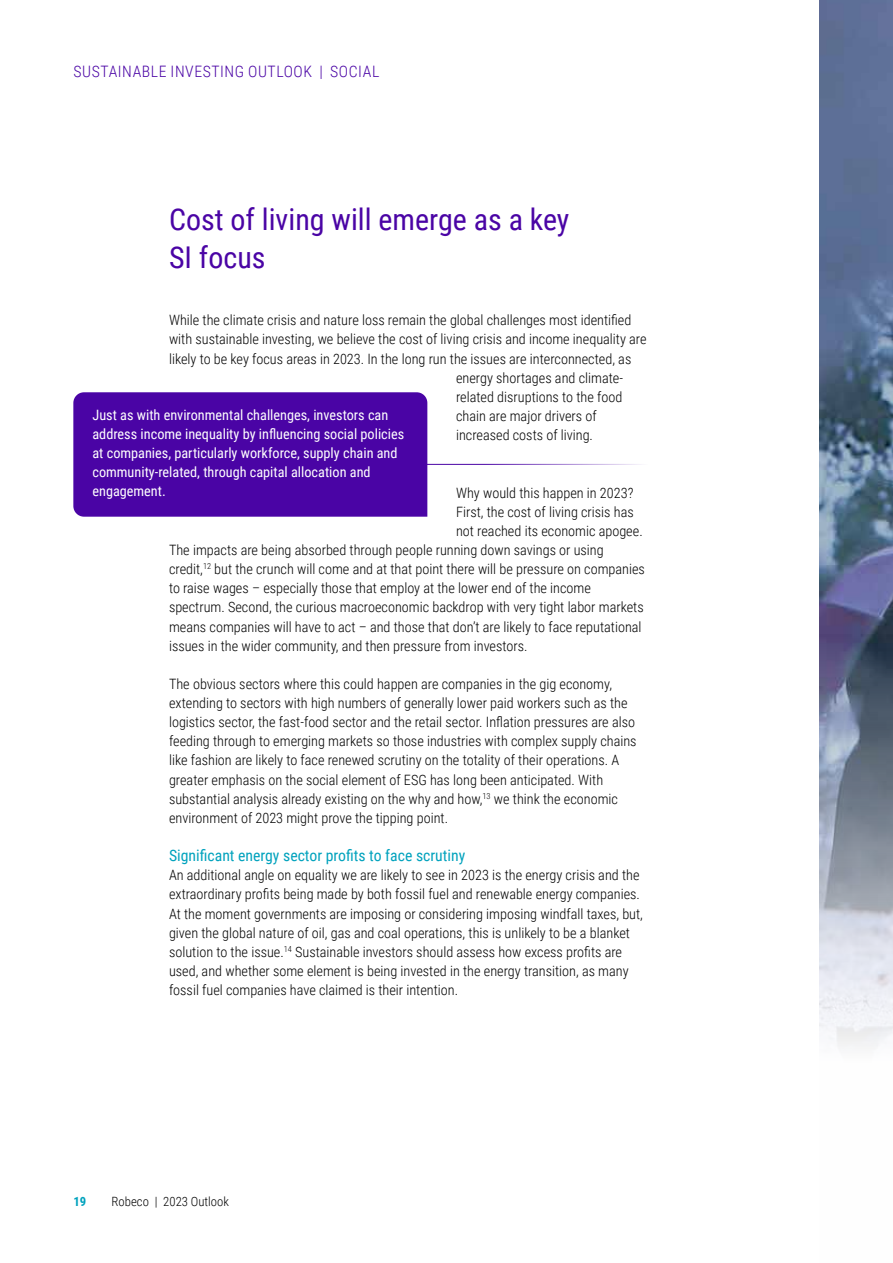
<style>
.page{position:relative;width:893px;height:1263px;background:#fff}
.page>*{position:absolute;margin:0;border:0;box-sizing:border-box;transform-origin:0 0}
.t1{font:30px/38.2px "Roboto Condensed";color:#4a04a5}
.t2{font:15.75px "Roboto Condensed";color:#00a2bd}
.t3{font:300 15.75px "Roboto Condensed";letter-spacing:.035em;color:#4a04a5}
.t4{font:300 14.25px/19.2px "Roboto Condensed";color:#000}
.t5{font:14.25px/19.2px "Roboto Condensed";color:#fff}
.t6{font:300 12.75px "Roboto Condensed";color:#000}
.t7{font:700 12.75px "Roboto Condensed";color:#00a2bd}
</style>
<div class="page">
<div style="left:73px;top:392px;width:354px;height:125px;background:#4a04a5"></div>
<hr style="left:422px;top:464px;width:264px;height:1px;background:#4a04a5">
<img style="left:820px;top:0;width:73px;height:1047px">
<p class="t3" style="left:74px;top:60px;width:307px">SUSTAINABLE INVESTING OUTLOOK | SOCIAL</p>
<h1 class="t1" style="left:169px;top:199px;width:402px">Cost of living will emerge as a key<br>SI focus</h1>
<p class="t4" style="left:169px;top:310px;width:464px">While the climate crisis and nature loss remain the global challenges most identified</p>
<p class="t4" style="left:169px;top:329px;width:479px">with sustainable investing, we believe the cost of living crisis and income inequality are</p>
<p class="t4" style="left:169px;top:348px;width:464px">likely to be key focus areas in 2023. In the long run the issues are interconnected, as</p>
<p class="t4" style="left:456px;top:367px;width:168px">energy shortages and climate-</p>
<p class="t4" style="left:456px;top:387px;width:168px">related disruptions to the food</p>
<p class="t4" style="left:456px;top:406px;width:142px">chain are major drivers of</p>
<p class="t4" style="left:456px;top:425px;width:138px">increased costs of living.</p>
<p class="t5" style="left:92px;top:404px;width:313px">Just as with environmental challenges, investors can address income inequality by influencing social policies at companies, particularly workforce, supply chain and community-related, through capital allocation and engagement.</p>
<p class="t4" style="left:456px;top:482px;width:179px">Why would this happen in 2023?</p>
<p class="t4" style="left:456px;top:501px;width:179px">First, the cost of living crisis has</p>
<p class="t4" style="left:456px;top:521px;width:188px">not reached its economic apogee.</p>
<p class="t4" style="left:169px;top:540px;width:436px">The impacts are being absorbed through people running down savings or using</p>
<p class="t4" style="left:169px;top:559px;width:477px">credit,<sup>12</sup> but the crunch will come and at that point there will be pressure on companies</p>
<p class="t4" style="left:169px;top:578px;width:423px">to raise wages – especially those that employ at the lower end of the income</p>
<p class="t4" style="left:169px;top:597px;width:476px">spectrum. Second, the curious macroeconomic backdrop with very tight labor markets</p>
<p class="t4" style="left:169px;top:616px;width:474px">means companies will have to act – and those that don’t are likely to face reputational</p>
<p class="t4" style="left:169px;top:635px;width:360px">issues in the wider community, and then pressure from investors.</p>
<p class="t4" style="left:169px;top:674px;width:469px">The obvious sectors where this could happen are companies in the gig economy, extending to sectors with high numbers of generally lower paid workers such as the logistics sector, the fast-food sector and the retail sector. Inflation pressures are also feeding through to emerging markets so those industries with complex supply chains like fashion are likely to face renewed scrutiny on the totality of their operations. A greater emphasis on the social element of ESG has long been anticipated. With substantial analysis already existing on the why and how,<sup>13</sup> we think the economic environment of 2023 might prove the tipping point.</p>
<p class="t2" style="left:169px;top:844px;width:298px">Significant energy sector profits to face scrutiny</p>
<p class="t4" style="left:169px;top:865px;width:475px">An additional angle on equality we are likely to see in 2023 is the energy crisis and the extraordinary profits being made by both fossil fuel and renewable energy companies.<br>At the moment governments are imposing or considering imposing windfall taxes, but, given the global nature of oil, gas and coal operations, this is unlikely to be a blanket solution to the issue.<sup>14</sup> Sustainable investors should assess how excess profits are used, and whether some element is being invested in the energy transition, as many fossil fuel companies have claimed is their intention.</p>
<p class="t7" style="left:73px;top:1192px;width:14px">19</p>
<p class="t6" style="left:112px;top:1192px;width:119px">Robeco | 2023 Outlook</p>
</div>
